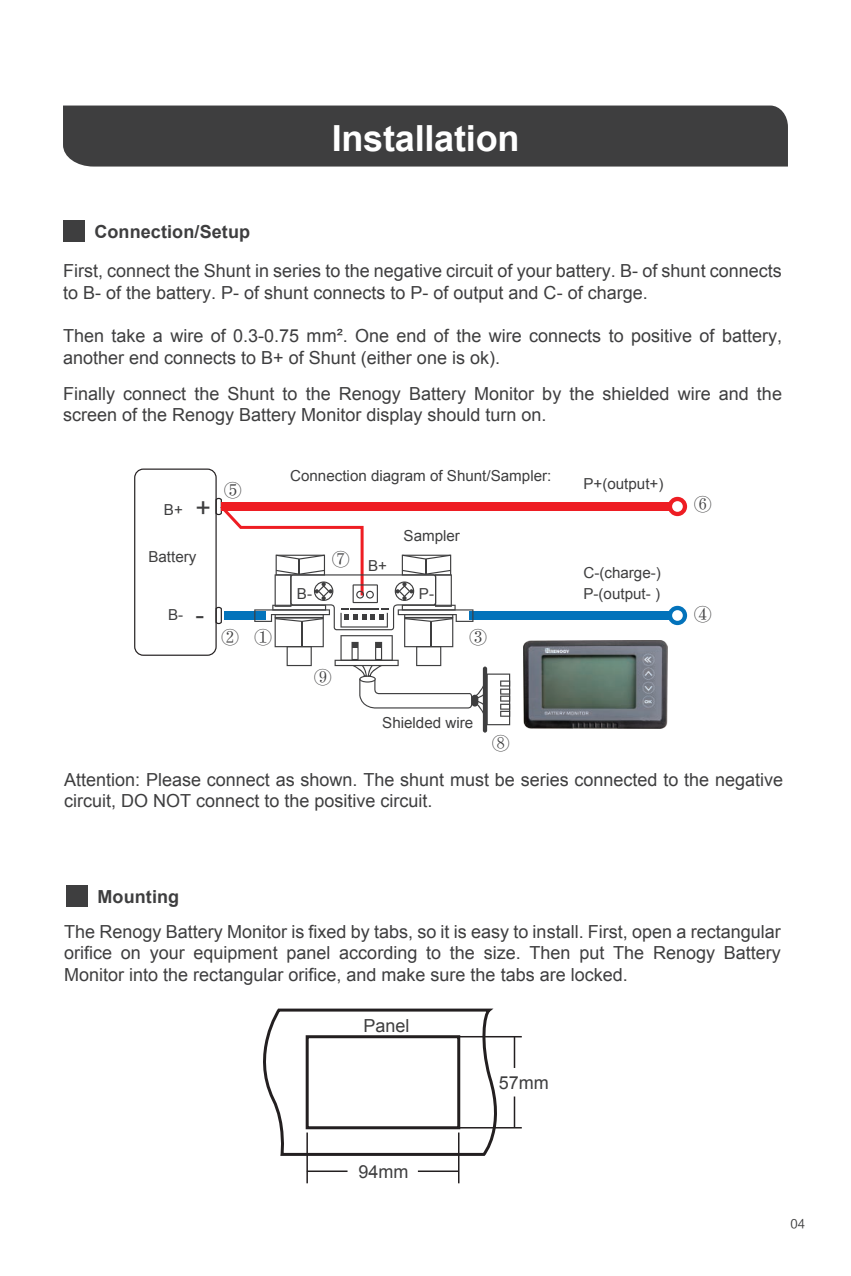
<style>
.page{position:relative;width:851px;height:1276px;background:#fff}
.page>*{position:absolute;margin:0;border:0;box-sizing:border-box;transform-origin:0 0}
.t1{font:700 36px "Arial";letter-spacing:-.005em;color:#fff}
.t2{font:26.7px "Arial";color:#3e3e3f}
.t3{font:18px/21.6px "Arial";color:#3e3e3f}
.t4{font:700 18px "Arial";letter-spacing:.005em;color:#3e3e3f}
.t5{font:300 18px "Adobe Song Std";color:#3e3e3f}
.t6{font:15.3px/21.6px "Arial";color:#3e3e3f}
.t7{font:12px "FZLTHJW GB1 0";color:#3e3e3f}
</style>
<div class="page">
<div style="left:63px;top:106px;width:724px;height:61px;background:#3e3e3f"></div>
<div style="left:67px;top:885px;width:21px;height:21px;background:#3e3e3f"></div>
<div style="left:64px;top:220px;width:21px;height:21px;background:#3e3e3f"></div>
<div style="left:469px;top:611px;width:200px;height:9px;background:#0373bb"></div>
<svg style="left:669px;top:606px;width:18px;height:19px"></svg>
<svg style="left:669px;top:497px;width:18px;height:19px"></svg>
<div style="left:134px;top:468px;width:83px;height:188px;border:1px solid #231f20;border-radius:9px"></div>
<div style="left:215px;top:498px;width:7px;height:17px;border:1px solid #231f20;border-radius:2px"></div>
<div style="left:215px;top:607px;width:7px;height:17px;border:1px solid #231f20;border-radius:2px"></div>
<div style="left:221px;top:502px;width:448px;height:9px;background:#ee1d23"></div>
<img style="left:523px;top:640px;width:144px;height:88px">
<hr style="left:483px;top:666px;width:4px;height:66px;background:#3e3e3f;border-radius:2px">
<svg style="left:217px;top:502px;width:293px;height:223px"></svg>
<svg style="left:263px;top:1008px;width:242px;height:149px"></svg>
<hr style="left:306px;top:1132px;width:2px;height:51px;background:#231f20">
<hr style="left:458px;top:1132px;width:1px;height:51px;background:#231f20">
<hr style="left:513px;top:1036px;width:2px;height:32px;background:#231f20">
<hr style="left:513px;top:1096px;width:2px;height:31px;background:#231f20">
<hr style="left:307px;top:1170px;width:40px;height:2px;background:#231f20">
<hr style="left:418px;top:1170px;width:40px;height:2px;background:#231f20">
<hr style="left:458px;top:1036px;width:63px;height:1px;background:#231f20">
<hr style="left:458px;top:1127px;width:63px;height:1px;background:#231f20">
<p class="t4" style="left:94px;top:221px;width:157px">Connection/Setup</p>
<h1 class="t1" style="left:331px;top:118px;width:189px">Installation</h1>
<p class="t3" style="left:63px;top:260px;width:720px">First, connect the Shunt in series to the negative circuit of your battery. B- of shunt connects to B- of the battery. P- of shunt connects to P- of output and C- of charge.</p>
<p class="t3" style="left:63px;top:325px;width:720px">Then take a wire of 0.3-0.75 mm². One end of the wire connects to positive of battery, another end connects to B+ of Shunt (either one is ok).</p>
<p class="t3" style="left:63px;top:383px;width:720px">Finally connect the Shunt to the Renogy Battery Monitor by the shielded wire and the screen of the Renogy Battery Monitor display should turn on.</p>
<p class="t6" style="left:164px;top:498px;width:20px">B+</p>
<h2 class="t2" style="left:195px;top:493px;width:17px">+</h2>
<p class="t6" style="left:148px;top:546px;width:50px">Battery</p>
<p class="t5" style="left:224px;top:480px;width:19px">⑤</p>
<p class="t6" style="left:168px;top:603px;width:17px">B-</p>
<h2 class="t2" style="left:195px;top:599px;width:10px">-</h2>
<p class="t5" style="left:221px;top:627px;width:19px">②</p>
<p class="t5" style="left:254px;top:627px;width:19px">①</p>
<p class="t6" style="left:290px;top:465px;width:263px">Connection diagram of Shunt/Sampler:</p>
<p class="t5" style="left:331px;top:550px;width:19px">⑦</p>
<p class="t6" style="left:368px;top:555px;width:20px">B+</p>
<p class="t6" style="left:403px;top:524px;width:58px">Sampler</p>
<p class="t6" style="left:297px;top:583px;width:17px">B-</p>
<p class="t6" style="left:419px;top:583px;width:17px">P-</p>
<p class="t5" style="left:314px;top:667px;width:19px">⑨</p>
<p class="t5" style="left:469px;top:627px;width:19px">③</p>
<p class="t6" style="left:382px;top:711px;width:92px">Shielded wire</p>
<p class="t5" style="left:491px;top:734px;width:19px">⑧</p>
<p class="t6" style="left:583px;top:473px;width:82px">P+(output+)</p>
<p class="t6" style="left:583px;top:562px;width:79px">C-(charge-)<br>P-(output- )</p>
<p class="t5" style="left:693px;top:495px;width:19px">⑥</p>
<p class="t5" style="left:693px;top:605px;width:19px">④</p>
<p class="t3" style="left:64px;top:769px;width:720px">Attention: Please connect as shown. The shunt must be series connected to the negative circuit, DO NOT connect to the positive circuit.</p>
<p class="t4" style="left:97px;top:886px;width:83px">Mounting</p>
<p class="t3" style="left:64px;top:920px;width:718px;text-align:justify">The Renogy Battery Monitor is fixed by tabs, so it is easy to install. First, open a rectangular orifice on your equipment panel according to the size. Then put The Renogy Battery Monitor into the rectangular orifice, and make sure the tabs are locked.</p>
<p class="t3" style="left:363px;top:1015px;width:48px">Panel</p>
<p class="t3" style="left:498px;top:1071px;width:52px">57mm</p>
<p class="t3" style="left:358px;top:1161px;width:52px">94mm</p>
<p class="t7" style="left:790px;top:1217px;width:16px">04</p>
</div>
